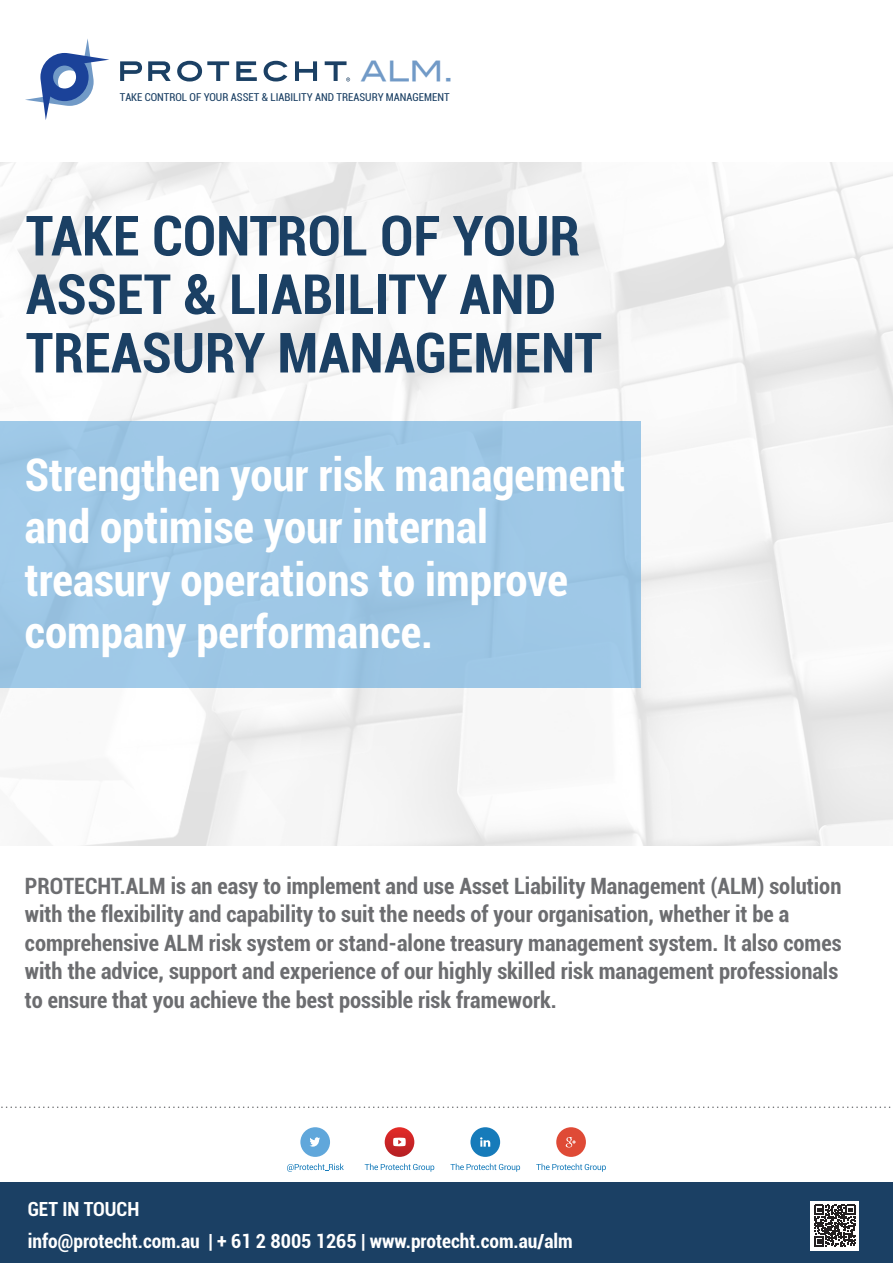
<style>
.page{position:relative;width:893px;height:1263px;background:#fff}
.page>*{position:absolute;margin:0;border:0;box-sizing:border-box;transform-origin:0 0}
.t1{font:700 condensed 55.5px/58.5px "Roboto";color:#1b4064}
.Sub_header_2{font:700 condensed 45px/52.5px "Roboto";color:#fff}
.t2{font:27.75px "Blair Md ITCTT Medium";color:#719ac7}
.Body_Emp{font:700 condensed 22.5px/28.5px "Roboto";color:#6c6d70}
.t3{font:700 condensed 19.5px "Roboto";color:#fff}
.t4{font:condensed 10.95px "Roboto";color:#1b4064}
</style>
<div class="page">
<img style="left:0;top:162px;width:893px;height:683px">
<div style="left:0;top:422px;width:641px;height:266px;background:#9ec8e6"></div>
<svg style="left:25px;top:39px;width:84px;height:81px"></svg>
<svg style="left:120px;top:61px;width:22px;height:20px"></svg>
<svg style="left:148px;top:61px;width:23px;height:20px"></svg>
<svg style="left:177px;top:61px;width:52px;height:21px"></svg>
<svg style="left:236px;top:61px;width:21px;height:20px"></svg>
<svg style="left:264px;top:61px;width:24px;height:20px"></svg>
<svg style="left:295px;top:61px;width:22px;height:20px"></svg>
<svg style="left:325px;top:61px;width:25px;height:20px"></svg>
<svg style="left:1px;top:1106px;width:890px;height:2px"></svg>
<div style="left:0;top:1183px;width:893px;height:80px;background:#1b4064"></div>
<div style="left:300px;top:1127px;width:30px;height:30px;background:#60a7db;border-radius:50%"></div>
<svg style="left:310px;top:1137px;width:10px;height:10px"></svg>
<svg style="left:287px;top:1163px;width:57px;height:9px"></svg>
<svg style="left:385px;top:1127px;width:29px;height:30px"></svg>
<svg style="left:393px;top:1137px;width:13px;height:9px"></svg>
<svg style="left:365px;top:1163px;width:69px;height:9px"></svg>
<div style="left:470px;top:1127px;width:30px;height:30px;background:#167bba;border-radius:50%"></div>
<svg style="left:480px;top:1137px;width:10px;height:10px"></svg>
<svg style="left:450px;top:1163px;width:70px;height:9px"></svg>
<div style="left:556px;top:1127px;width:30px;height:30px;background:#df4a36;border-radius:50%"></div>
<svg style="left:566px;top:1137px;width:10px;height:10px"></svg>
<svg style="left:536px;top:1163px;width:70px;height:9px"></svg>
<div style="left:810px;top:1201px;width:49px;height:49px;background:#fff"></div>
<svg style="left:814px;top:1205px;width:42px;height:41px"></svg>
<p class="t2" style="left:361px;top:54px;width:94px">ALM.</p>
<p class="t4" style="left:120px;top:89px;width:331px">TAKE CONTROL OF YOUR ASSET &amp; LIABILITY AND TREASURY MANAGEMENT</p>
<p class="t1" style="left:26px;top:204px;width:556px">TAKE CONTROL OF YOUR</p>
<p class="t1" style="left:26px;top:263px;width:578px">ASSET &amp; LIABILITY AND<br>TREASURY MANAGEMENT</p>
<p class="Sub_header_2" style="left:25px;top:447px;width:602px">Strengthen your risk management and optimise your internal treasury operations to improve company performance.</p>
<p class="Body_Emp" style="left:25px;top:870px;width:818px">PROTECHT.ALM is an easy to implement and use Asset Liability Management (ALM) solution with the flexibility and capability to suit the needs of your organisation, whether it be a comprehensive ALM risk system or stand-alone treasury management system. It also comes with the advice, support and experience of our highly skilled risk management professionals to ensure that you achieve the best possible risk framework.</p>
<p class="t3" style="left:28px;top:1196px;width:113px">GET IN TOUCH</p>
<p class="t3" style="left:28px;top:1227px;width:547px">info@protecht.com.au | + 61 2 8005 1265 | www.protecht.com.au/alm</p>
</div>
